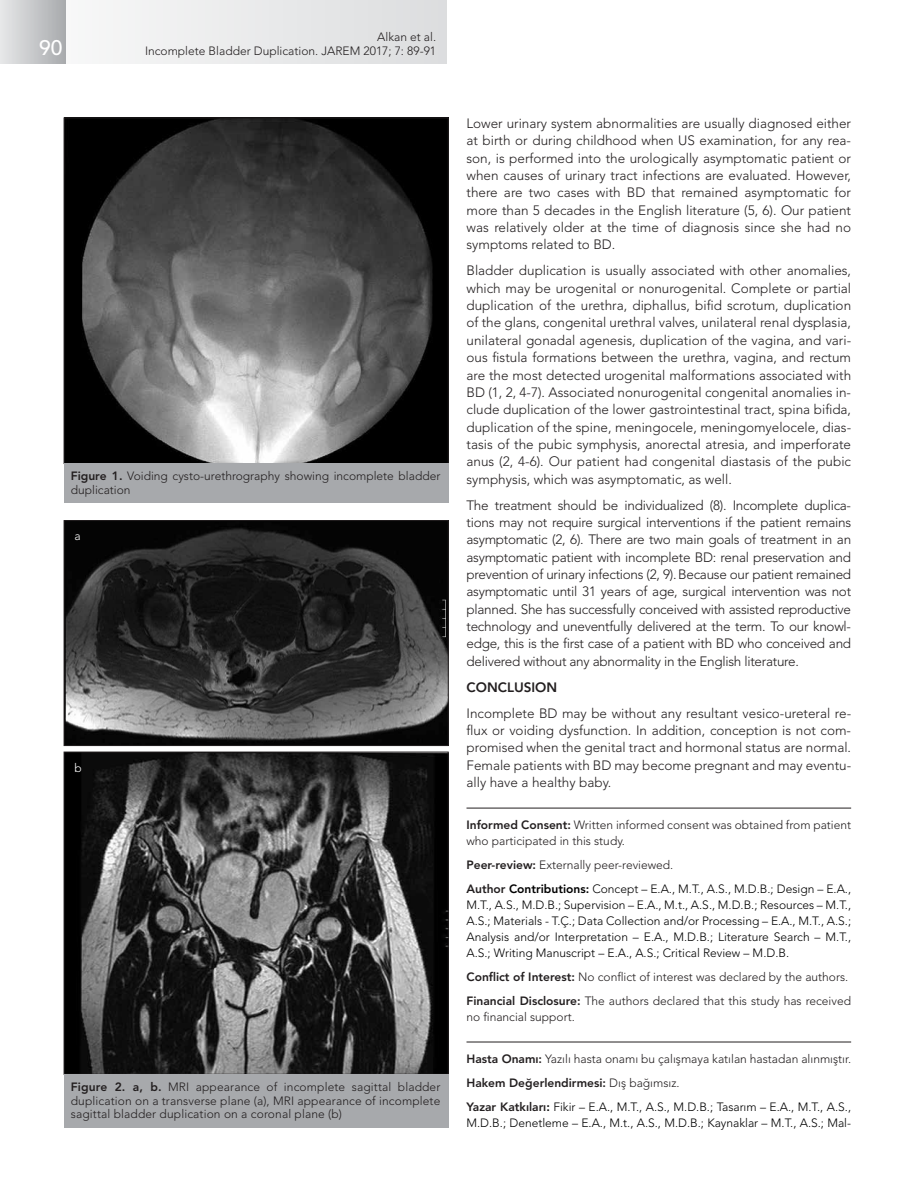
<style>
.page{position:relative;width:915px;height:1191px;background:#fff}
.page>*{position:absolute;margin:0;border:0;box-sizing:border-box;transform-origin:0 0}
.t1{font:500 21px "Avenir LT Std";color:#fff}
.t2{font:300 13.5px/17.4px "Avenir LT Std";color:#231f20;text-align:justify}
.t3{font:800 13.5px "Avenir LT Std";color:#231f20}
.t4{font:300 12px/24.3px "Avenir LT Std";color:#231f20}
.t5{font:300 12px/15.9px "Avenir LT Std";color:#000}
.t6{font:300 12px "Avenir LT Std";color:#fff}
.s1{font-weight:800}
.s2{font-weight:800;color:#231f20}
.s3{color:#231f20}
.s4{font-weight:800;color:#000}
.s5{color:#000}
</style>
<div class="page">
<hr style="left:466px;top:808px;width:384px;height:1px;background:#231f20">
<hr style="left:466px;top:1041px;width:384px;height:1px;background:#231f20">
<div style="left:3px;top:0;width:443px;height:64px;background:linear-gradient(to bottom,#e9eaeb,#e9eaeb)"></div>
<div style="left:0;top:0;width:65px;height:64px;background:linear-gradient(to right,#e7e8e9,#a9abae)"></div>
<img style="left:66px;top:120px;width:380px;height:342px">
<div style="left:64px;top:463px;width:384px;height:39px;background:#a7a9ac"></div>
<img style="left:66px;top:754px;width:380px;height:318px">
<div style="left:64px;top:752px;width:384px;height:322px;border:1px solid #231f20"></div>
<img style="left:66px;top:522px;width:380px;height:222px">
<div style="left:64px;top:520px;width:384px;height:226px;border:1px solid #231f20"></div>
<div style="left:64px;top:1074px;width:384px;height:53px;background:#a7a9ac"></div>
<h1 class="t1" style="left:39px;top:35px;width:25px">90</h1>
<p class="t4" style="left:145px;top:29px;width:292px;line-height:14.4px;text-align:right">Alkan et al.<br>Incomplete Bladder Duplication. JAREM 2017; 7: 89-91</p>
<p class="t4" style="left:71px;top:469px;width:371px;line-height:13.5px"><span class="s1">Figure 1.</span> Voiding cysto-urethrography showing incomplete bladder duplication</p>
<p class="t6" style="left:74px;top:528px;width:8px">a</p>
<p class="t6" style="left:74px;top:760px;width:9px">b</p>
<p class="t4" style="left:71px;top:1080px;width:371px;line-height:13.5px;text-align:justify"><span class="s1">Figure 2. a, b.</span> MRI appearance of incomplete sagittal bladder duplication on a transverse plane (a), MRI appearance of incomplete sagittal bladder duplication on a coronal plane (b)</p>
<p class="t2" style="left:466px;top:114px;width:386px">Lower urinary system abnormalities are usually diagnosed either at birth or during childhood when US examination, for any rea&shy;son, is performed into the urologically asymptomatic patient or when causes of urinary tract infections are evaluated. However, there are two cases with BD that remained asymptomatic for more than 5 decades in the English literature (5, 6). Our patient was relatively older at the time of diagnosis since she had no symptoms related to BD.</p>
<p class="t2" style="left:466px;top:262px;width:386px">Bladder duplication is usually associated with other anomalies, which may be urogenital or nonurogenital. Complete or partial duplication of the urethra, diphallus, bifid scrotum, duplication of the glans, congenital urethral valves, unilateral renal dysplasia, unilateral gonadal agenesis, duplication of the vagina, and vari&shy;ous fistula formations between the urethra, vagina, and rectum are the most detected urogenital malformations associated with BD (1, 2, 4-7). Associated nonurogenital congenital anomalies in&shy;clude duplication of the lower gastrointestinal tract, spina bifida, duplication of the spine, meningocele, meningomyelocele, dias&shy;tasis of the pubic symphysis, anorectal atresia, and imperforate anus (2, 4-6). Our patient had congenital diastasis of the pubic symphysis, which was asymptomatic, as well.</p>
<p class="t2" style="left:466px;top:496px;width:386px">The treatment should be individualized (8). Incomplete duplica&shy;tions may not require surgical interventions if the patient remains asymptomatic (2, 6). There are two main goals of treatment in an asymptomatic patient with incomplete BD: renal preservation and prevention of urinary infections (2, 9).Because our patient remained asymptomatic until 31 years of age, surgical intervention was not planned. She has successfully conceived with assisted reproductive technology and uneventfully delivered at the term. To our knowl&shy;edge, this is the first case of a patient with BD who conceived and delivered without any abnormality in the English literature.</p>
<p class="t3" style="left:466px;top:679px;width:92px">CONCLUSION</p>
<p class="t2" style="left:466px;top:704px;width:386px">Incomplete BD may be without any resultant vesico-ureteral re&shy;flux or voiding dysfunction. In addition, conception is not com&shy;promised when the genital tract and hormonal status are normal.<br>Female patients with BD may become pregnant and may eventu&shy;ally have a healthy baby.</p>
<p class="t4" style="left:466px;top:816px;width:386px;line-height:15.9px"><span class="s1">Informed Consent:</span> Written informed consent was obtained from patient who participated in this study.</p>
<p class="t5" style="left:466px;top:852px;width:386px;line-height:24.3px"><span class="s2">Peer-review:</span> <span class="s3">Externally peer-reviewed.<br></span><span class="s2">Author</span> <span class="s1">Contributions:</span> Concept – E.A., M.T., A.S., M.D.B.; Design – E.A.,</p>
<p class="t5" style="left:466px;top:897px;width:386px;text-align:justify">M.T., A.S., M.D.B.; Supervision – E.A., M.t., A.S., M.D.B.; Resources – M.T., A.S.; Materials - T.Ç.; Data Collection and/or Processing – E.A., M.T., A.S.; Analysis and/or Interpretation – E.A., M.D.B.; Literature Search – M.T., A.S.; Writing Manuscript – E.A., A.S.; Critical Review – M.D.B.</p>
<p class="t4" style="left:466px;top:964px;width:386px"><span class="s1">Conflict of Interest:</span> No conflict of interest was declared by the authors.<br><span class="s1">Financial Disclosure:</span> The authors declared that this study has received</p>
<p class="t4" style="left:466px;top:1005px;width:110px">no financial support.</p>
<p class="t4" style="left:466px;top:1046px;width:386px"><span class="s1">Hasta Onamı:</span> Yazılı hasta onamı bu çalışmaya katılan hastadan alınmıştır.<br><span class="s1">Hakem Değerlendirmesi:</span> Dış bağımsız.<br><span class="s1">Yazar Katkıları</span><span class="s4">:</span> <span class="s5">Fikir – E.A., M.T., A.S., M.D.B.; Tasarım – E.A., M.T., A.S.,</span></p>
<p class="t5" style="left:466px;top:1115px;width:386px">M.D.B.; Denetleme – E.A., M.t., A.S., M.D.B.; Kaynaklar – M.T., A.S.; Mal-</p>
</div>
